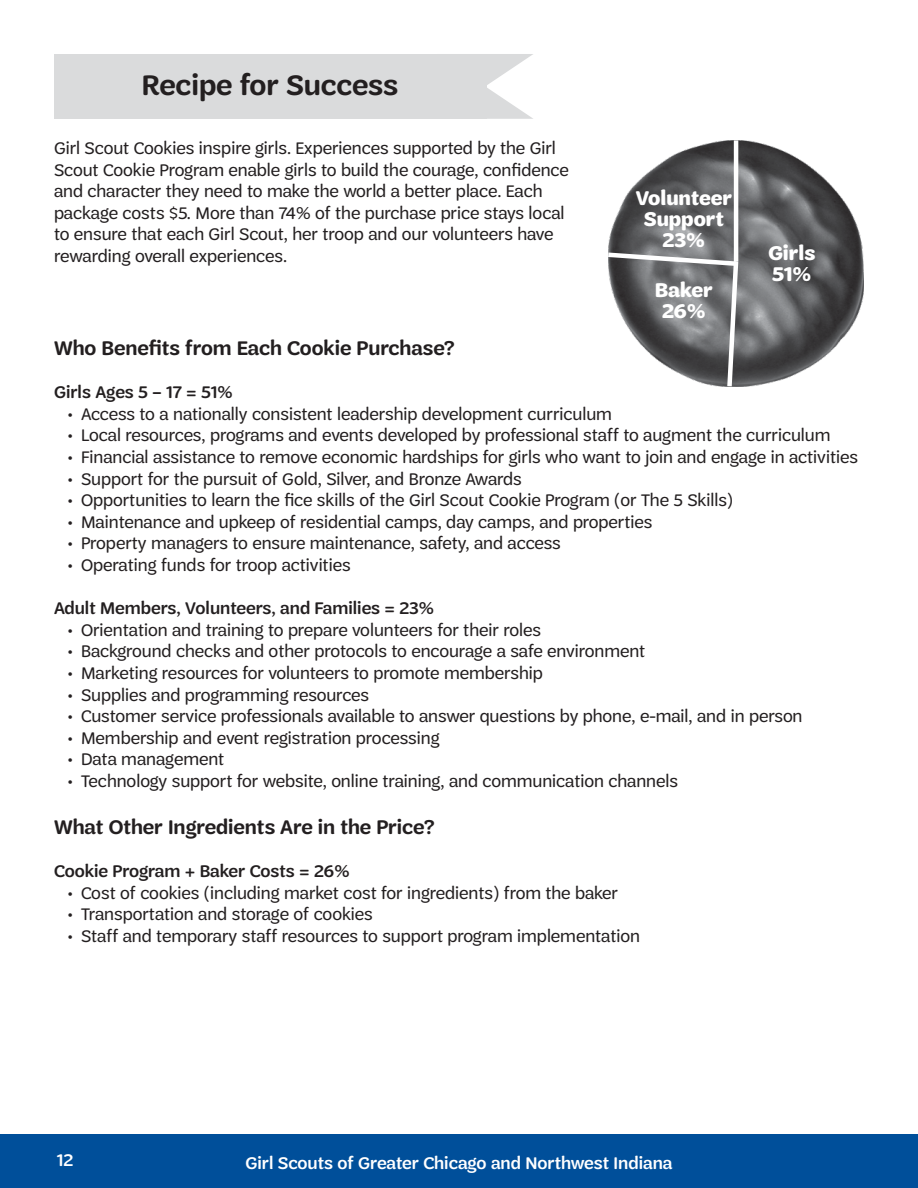
<style>
.page{position:relative;width:918px;height:1188px;background:#fff}
.page>*{position:absolute;margin:0;border:0;box-sizing:border-box;transform-origin:0 0}
.t1{font:600 30px "Trefoil Sans";color:#231f20}
.t2{font:600 21px "Trefoil Sans";color:#231f20}
.t3{font:700 21px/21px "Trefoil Sans";color:#fff;text-align:center}
.t4{font:18px/21.6px "Trefoil Sans";color:#231f20}
.t5{font:500 18px "Trefoil Sans";color:#231f20}
.t6{font:500 18px "Trefoil Sans";color:#fff}
</style>
<div class="page">
<div style="left:0;top:1134px;width:918px;height:54px;background:#004f9a"></div>
<img style="left:608px;top:140px;width:256px;height:246px">
<hr style="left:734px;top:140px;width:4px;height:121px;background:#fff">
<svg style="left:608px;top:250px;width:133px;height:137px"></svg>
<svg style="left:486px;top:54px;width:47px;height:65px"></svg>
<div style="left:54px;top:54px;width:432px;height:65px;background:#dadbdc"></div>
<h1 class="t1" style="left:142px;top:68px;width:258px">Recipe for Success</h1>
<p class="t4" style="left:54px;top:137px;width:516px">Girl Scout Cookies inspire girls. Experiences supported by the Girl Scout Cookie Program enable girls to build the courage, confidence and character they need to make the world a better place. Each package costs $5. More than 74% of the purchase price stays local to ensure that each Girl Scout, her troop and our volunteers have rewarding overall experiences.</p>
<p class="t3" style="left:636px;top:188px;width:98px">Volunteer<br>Support<br>23%</p>
<p class="t3" style="left:655px;top:280px;width:59px">Baker<br>26%</p>
<p class="t3" style="left:768px;top:242px;width:49px;text-align:left">Girls<br>51%</p>
<p class="t2" style="left:54px;top:337px;width:403px">Who Benefits from Each Cookie Purchase?</p>
<p class="t5" style="left:54px;top:382px;width:180px">Girls Ages 5 – 17 = 51%</p>
<p class="t4" style="left:68px;top:403px;width:546px">• Access to a nationally consistent leadership development curriculum</p>
<p class="t4" style="left:68px;top:425px;width:765px">• Local resources, programs and events developed by professional staff to augment the curriculum</p>
<p class="t4" style="left:68px;top:446px;width:792px">• Financial assistance to remove economic hardships for girls who want to join and engage in activities</p>
<p class="t4" style="left:68px;top:468px;width:456px">• Support for the pursuit of Gold, Silver, and Bronze Awards</p>
<p class="t4" style="left:68px;top:490px;width:667px">• Opportunities to learn the fice skills of the Girl Scout Cookie Program (or The 5 Skills)</p>
<p class="t4" style="left:68px;top:511px;width:587px">• Maintenance and upkeep of residential camps, day camps, and properties</p>
<p class="t4" style="left:68px;top:533px;width:495px">• Property managers to ensure maintenance, safety, and access</p>
<p class="t4" style="left:68px;top:554px;width:285px">• Operating funds for troop activities</p>
<p class="t5" style="left:54px;top:598px;width:382px">Adult Members, Volunteers, and Families = 23%</p>
<p class="t4" style="left:68px;top:619px;width:475px">• Orientation and training to prepare volunteers for their roles</p>
<p class="t4" style="left:68px;top:641px;width:579px">• Background checks and other protocols to encourage a safe environment</p>
<p class="t4" style="left:68px;top:662px;width:477px">• Marketing resources for volunteers to promote membership</p>
<p class="t4" style="left:68px;top:684px;width:303px">• Supplies and programming resources</p>
<p class="t4" style="left:68px;top:706px;width:737px">• Customer service professionals available to answer questions by phone, e-mail, and in person</p>
<p class="t4" style="left:68px;top:727px;width:374px">• Membership and event registration processing</p>
<p class="t4" style="left:68px;top:749px;width:158px">• Data management</p>
<p class="t4" style="left:68px;top:770px;width:612px">• Technology support for website, online training, and communication channels</p>
<p class="t2" style="left:54px;top:815px;width:382px">What Other Ingredients Are in the Price?</p>
<p class="t5" style="left:54px;top:861px;width:297px">Cookie Program + Baker Costs = 26%</p>
<p class="t4" style="left:68px;top:882px;width:552px">• Cost of cookies (including market cost for ingredients) from the baker</p>
<p class="t4" style="left:68px;top:904px;width:307px">• Transportation and storage of cookies</p>
<p class="t4" style="left:68px;top:925px;width:574px">• Staff and temporary staff resources to support program implementation</p>
<p class="t6" style="left:57px;top:1150px;width:18px">12</p>
<p class="t6" style="left:245px;top:1153px;width:429px">Girl Scouts of Greater Chicago and Northwest Indiana</p>
</div>
